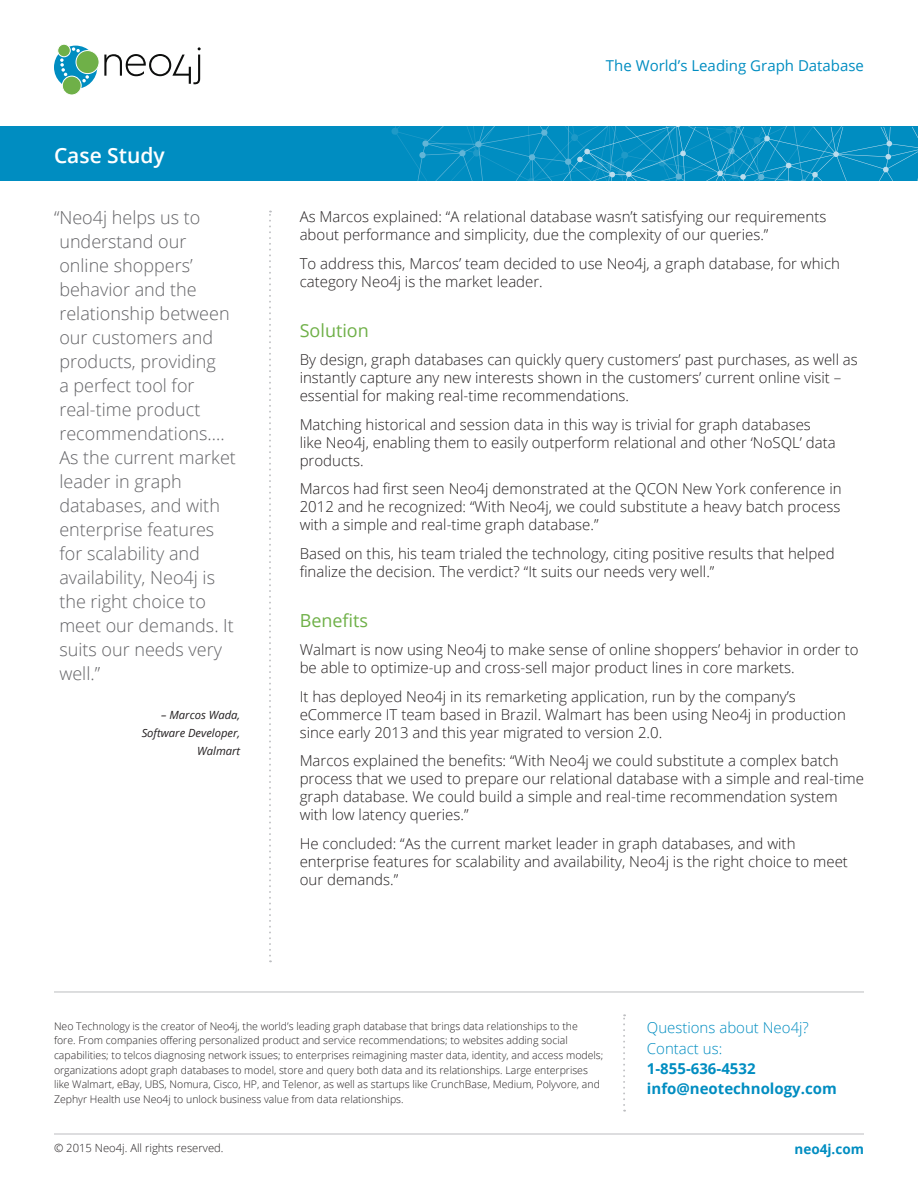
<style>
.page{position:relative;width:918px;height:1188px;background:#fff}
.page>*{position:absolute;margin:0;border:0;box-sizing:border-box;transform-origin:0 0}
.t1{font:600 21px "Open Sans";color:#fff}
.t2{font:300 18px/24px "Open Sans";color:#636366}
.t3{font:18px "Open Sans";color:#6fb048}
.t4{font:300 15px/18px "Open Sans";color:#231f20}
.t5{font:700 15px/20.4px "Open Sans";color:#008dc1}
.t6{font:15px "Open Sans";color:#008dc1}
.t7{font:300 15px/20.4px "Open Sans";color:#008dc1}
.t8{font:700 13.5px "Open Sans";color:#008dc1}
.t9{font:italic 11.25px/18px "Open Sans";color:#231f20;text-align:right}
.t10{font:300 11.25px "Open Sans";color:#231f20}
.t11{font:300 10.5px/14.7px "Open Sans";color:#231f20}
</style>
<div class="page">
<div style="left:0;top:127px;width:918px;height:54px;background:#008dc1"></div>
<svg style="left:391px;top:127px;width:527px;height:54px"></svg>
<hr style="left:54px;top:1134px;width:810px;height:1px;background:#bcbdc0">
<svg style="left:54px;top:46px;width:43px;height:43px"></svg>
<svg style="left:60px;top:58px;width:7px;height:18px"></svg>
<svg style="left:82px;top:75px;width:7px;height:7px"></svg>
<svg style="left:72px;top:47px;width:8px;height:5px"></svg>
<div style="left:76px;top:51px;width:23px;height:23px;background:#6fb048;border-radius:50%"></div>
<div style="left:76px;top:50px;width:23px;height:24px;border:1px solid #fff;border-radius:50%"></div>
<div style="left:62px;top:76px;width:19px;height:19px;background:#6fb048;border-radius:50%"></div>
<div style="left:62px;top:76px;width:20px;height:19px;border:1px solid #fff;border-radius:50%"></div>
<div style="left:58px;top:44px;width:12px;height:13px;background:#6fb048;border-radius:50%"></div>
<div style="left:57px;top:44px;width:14px;height:13px;border:1px solid #fff;border-radius:50%"></div>
<svg style="left:104px;top:47px;width:97px;height:37px"></svg>
<svg style="left:269px;top:211px;width:2px;height:751px"></svg>
<svg style="left:623px;top:1014px;width:2px;height:98px"></svg>
<hr style="left:54px;top:992px;width:810px;height:1px;background:#bcbdc0">
<h1 class="t1" style="left:54px;top:141px;width:112px">Case Study</h1>
<p class="t2" style="left:54px;top:205px;width:183px">“Neo4j helps us to understand our<br>online shoppers’ behavior and the relationship between our customers and products, providing<br>a perfect tool for real-time product recommendations....<br>As the current market leader in graph databases, and with enterprise features for scalability and availability, Neo4j is the right choice to meet our demands. It suits our needs very well.”</p>
<p class="t9" style="left:142px;top:706px;width:100px">– Marcos Wada,<br>Software Developer,<br>Walmart</p>
<p class="t6" style="left:606px;top:55px;width:260px">The World’s Leading Graph Database</p>
<p class="t4" style="left:300px;top:207px;width:528px">As Marcos explained: “A relational database wasn’t satisfying our requirements about performance and simplicity, due the complexity of our queries.”</p>
<p class="t4" style="left:300px;top:254px;width:542px">To address this, Marcos’ team decided to use Neo4j, a graph database, for which category Neo4j is the market leader.</p>
<p class="t3" style="left:300px;top:318px;width:71px">Solution</p>
<p class="t4" style="left:300px;top:350px;width:560px">By design, graph databases can quickly query customers’ past purchases, as well as instantly capture any new interests shown in the customers’ current online visit – essential for making real-time recommendations.</p>
<p class="t4" style="left:300px;top:415px;width:538px">Matching historical and session data in this way is trivial for graph databases like Neo4j, enabling them to easily outperform relational and other ‘NoSQL’ data products.</p>
<p class="t4" style="left:300px;top:479px;width:543px;text-align:justify">Marcos had first seen Neo4j demonstrated at the QCON New York conference in 2012 and he recognized: “With Neo4j, we could substitute a heavy batch process with a simple and real-time graph database.”</p>
<p class="t4" style="left:300px;top:544px;width:536px">Based on this, his team trialed the technology, citing positive results that helped finalize the decision. The verdict? “It suits our needs very well.”</p>
<p class="t3" style="left:300px;top:608px;width:70px">Benefits</p>
<p class="t4" style="left:300px;top:640px;width:560px">Walmart is now using Neo4j to make sense of online shoppers’ behavior in order to be able to optimize-up and cross-sell major product lines in core markets.</p>
<p class="t4" style="left:300px;top:687px;width:548px">It has deployed Neo4j in its remarketing application, run by the company’s eCommerce IT team based in Brazil. Walmart has been using Neo4j in production since early 2013 and this year migrated to version 2.0.</p>
<p class="t4" style="left:300px;top:751px;width:566px">Marcos explained the benefits: “With Neo4j we could substitute a complex batch process that we used to prepare our relational database with a simple and real-time graph database. We could build a simple and real-time recommendation system with low latency queries.”</p>
<p class="t4" style="left:300px;top:834px;width:550px">He concluded: “As the current market leader in graph databases, and with enterprise features for scalability and availability, Neo4j is the right choice to meet our demands.”</p>
<p class="t11" style="left:54px;top:1018px;width:551px">Neo Technology is the creator of Neo4j, the world’s leading graph database that brings data relationships to the<br>fore. From companies offering personalized product and service recommendations; to websites adding social capabilities; to telcos diagnosing network issues; to enterprises reimagining master data, identity, and access models; organizations adopt graph databases to model, store and query both data and its relationships. Large enterprises like Walmart, eBay, UBS, Nomura, Cisco, HP, and Telenor, as well as startups like CrunchBase, Medium, Polyvore, and Zephyr Health use Neo4j to unlock business value from data relationships.</p>
<p class="t10" style="left:54px;top:1140px;width:171px">© 2015 Neo4j. All rights reserved.</p>
<p class="t7" style="left:647px;top:1017px;width:164px">Questions about Neo4j?<br>Contact us:</p>
<p class="t5" style="left:647px;top:1058px;width:191px">1-855-636-4532 info@neotechnology.com</p>
<p class="t8" style="left:795px;top:1139px;width:71px">neo4j.com</p>
</div>
